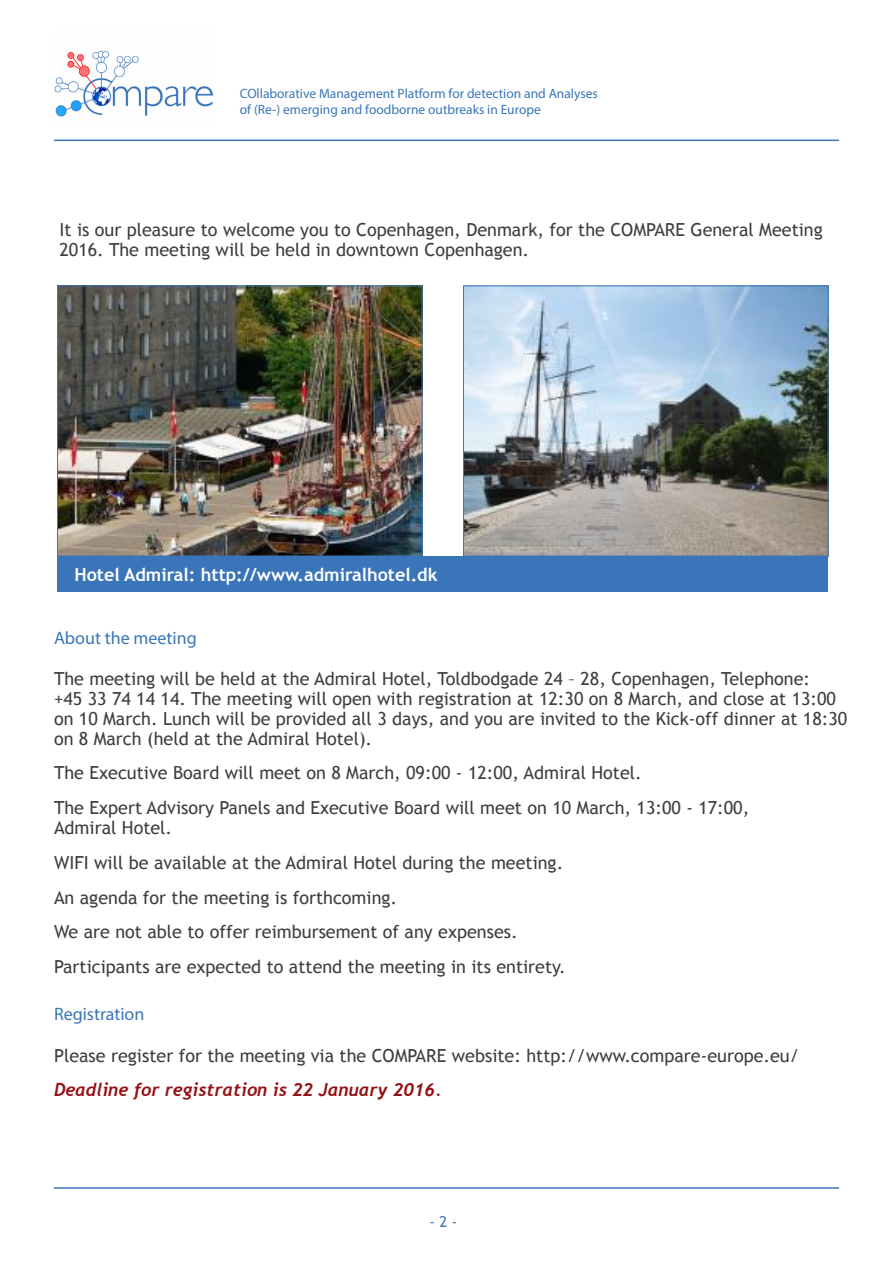
<style>
.page{position:relative;width:893px;height:1263px;background:#fff}
.page>*{position:absolute;margin:0;border:0;box-sizing:border-box;transform-origin:0 0}
.t1{font:18px/19.8px "Trebuchet MS";color:#3e3e3f}
.t2{font:700 18px "Trebuchet MS";color:#fff}
.t3{font:italic 700 18px "Trebuchet";color:#951115}
.Overskrift{font:18px "Myriad Pro";color:#3a75b9}
.t4{font:15px "Trebuchet MS";color:#3a75b9}
.t5{font:13.5px/16.2px "Myriad Pro";color:#3a75b9}
</style>
<div class="page">
<img style="left:54px;top:50px;width:159px;height:67px">
<hr style="left:54px;top:140px;width:785px;height:1px;background:#3a75b9">
<hr style="left:54px;top:1187px;width:785px;height:2px;background:#3a75b9">
<img style="left:59px;top:288px;width:361px;height:266px">
<div style="left:57px;top:286px;width:365px;height:270px;border:1px solid #3a75b9"></div>
<img style="left:465px;top:288px;width:361px;height:266px">
<div style="left:463px;top:286px;width:365px;height:270px;border:1px solid #3a75b9"></div>
<div style="left:58px;top:556px;width:770px;height:35px;background:#3a75b9"></div>
<p class="t5" style="left:240px;top:85px;width:359px">COllaborative Management Platform for detection and Analyses of (Re-) emerging and foodborne outbreaks in Europe</p>
<p class="t1" style="left:60px;top:220px;width:765px">It is our pleasure to welcome you to Copenhagen, Denmark, for the COMPARE General Meeting<br>2016. The meeting will be held in downtown Copenhagen.</p>
<p class="t2" style="left:74px;top:563px;width:365px">Hotel Admiral: http://www.admiralhotel.dk</p>
<p class="Overskrift" style="left:54px;top:627px;width:144px">About the meeting</p>
<p class="t1" style="left:54px;top:669px;width:795px">The meeting will be held at the Admiral Hotel, Toldbodgade 24 – 28, Copenhagen, Telephone:<br>+45 33 74 14 14. The meeting will open with registration at 12:30 on 8 March, and close at 13:00 on 10 March. Lunch will be provided all 3 days, and you are invited to the Kick-off dinner at 18:30 on 8 March (held at the Admiral Hotel).</p>
<p class="t1" style="left:54px;top:763px;width:589px">The Executive Board will meet on 8 March, 09:00 - 12:00, Admiral Hotel.</p>
<p class="t1" style="left:54px;top:798px;width:697px">The Expert Advisory Panels and Executive Board will meet on 10 March, 13:00 - 17:00,<br>Admiral Hotel.</p>
<p class="t1" style="left:54px;top:853px;width:511px">WIFI will be available at the Admiral Hotel during the meeting.</p>
<p class="t1" style="left:54px;top:888px;width:345px">An agenda for the meeting is forthcoming.</p>
<p class="t1" style="left:54px;top:922px;width:465px">We are not able to offer reimbursement of any expenses.</p>
<p class="t1" style="left:54px;top:957px;width:513px">Participants are expected to attend the meeting in its entirety.</p>
<p class="Overskrift" style="left:54px;top:1003px;width:92px">Registration</p>
<p class="t1" style="left:54px;top:1045px;width:747px">Please register for the meeting via the COMPARE website: http://www.compare-europe.eu/</p>
<p class="t3" style="left:54px;top:1079px;width:389px">Deadline for registration is 22 January 2016.</p>
<p class="t4" style="left:429px;top:1213px;width:29px">- 2 -</p>
</div>
